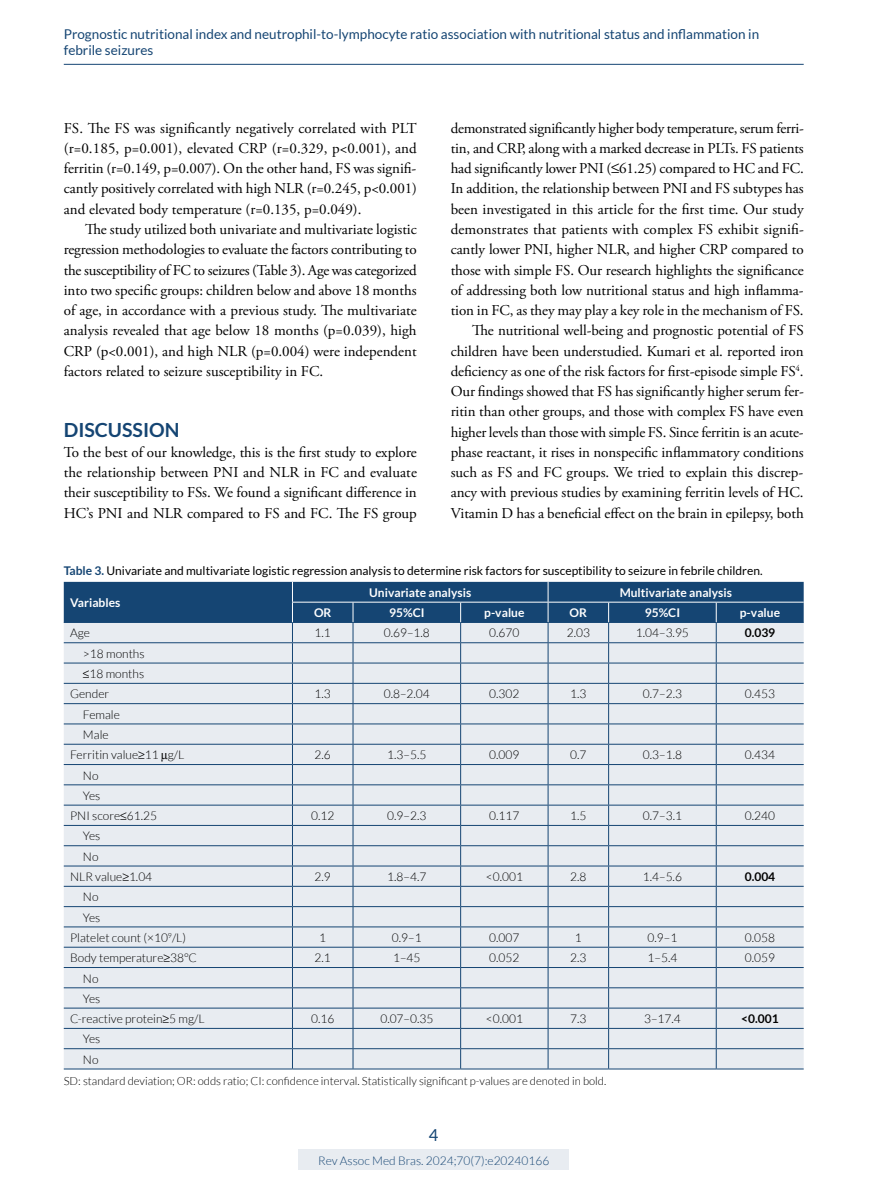
<style>
.page{position:relative;width:893px;height:1191px;background:#fff}
.page>*{position:absolute;margin:0;border:0;box-sizing:border-box;transform-origin:0 0}
.t1{font:700 19.5px "Lato";color:#154573}
.t2{font:16.5px "Lato";color:#154573}
.t3{font:15px/20.2px "Adobe Garamond Pro";letter-spacing:-.005em;color:#000;text-align:justify}
.t4{font:13.5px/16.2px "Lato";color:#154573}
.t5{font:300 12px/20.2px "Lato";color:#000}
.t6{font:12px "Lato";color:#000}
.t7{font:700 12px "Lato";color:#fff}
.t8{font:300 12px "Lato";color:#154573}
.t9{font:700 12px "Lato";color:#000}
.t10{font:300 11.25px "Lato";color:#000}
.s1{font-weight:700;color:#154573}
</style>
<div class="page">
<div style="left:299px;top:1149px;width:270px;height:21px;background:#e8ecf1"></div>
<hr style="left:64px;top:64px;width:740px;height:1px;background:#154573">
<hr style="left:64px;top:1068px;width:228px;height:1px;background:#154573">
<hr style="left:292px;top:1068px;width:61px;height:1px;background:#154573">
<hr style="left:353px;top:1068px;width:108px;height:1px;background:#154573">
<hr style="left:461px;top:1068px;width:87px;height:1px;background:#154573">
<hr style="left:548px;top:1068px;width:61px;height:1px;background:#154573">
<hr style="left:609px;top:1068px;width:107px;height:1px;background:#154573">
<hr style="left:716px;top:1068px;width:88px;height:1px;background:#154573">
<svg style="left:64px;top:582px;width:740px;height:486px;background:#ccd5e0"></svg>
<p class="t4" style="left:64px;top:26px;width:697px">Prognostic nutritional index and neutrophil-to-lymphocyte ratio association with nutritional status and inflammation in febrile seizures</p>
<p class="t3" style="left:64px;top:118px;width:355px">FS. The FS was significantly negatively correlated with PLT (r=0.185, p=0.001), elevated CRP (r=0.329, p&lt;0.001), and ferritin (r=0.149, p=0.007). On the other hand, FS was signifi&shy;cantly positively correlated with high NLR (r=0.245, p&lt;0.001) and elevated body temperature (r=0.135, p=0.049).</p>
<p class="t3" style="left:64px;top:220px;width:355px;text-indent:21px">The study utilized both univariate and multivariate logistic regression methodologies to evaluate the factors contributing to the susceptibility of FC to seizures (Table 3). Age was categorized into two specific groups: children below and above 18 months of age, in accordance with a previous study. The multivariate analysis revealed that age below 18 months (p=0.039), high CRP (p&lt;0.001), and high NLR (p=0.004) were independent factors related to seizure susceptibility in FC.</p>
<h1 class="t1" style="left:64px;top:418px;width:117px">DISCUSSION</h1>
<p class="t3" style="left:64px;top:442px;width:355px">To the best of our knowledge, this is the first study to explore the relationship between PNI and NLR in FC and evaluate their susceptibility to FSs. We found a significant difference in HC’s PNI and NLR compared to FS and FC. The FS group</p>
<p class="t3" style="left:451px;top:118px;width:355px;text-align:right">demonstrated significantly higher body temperature, serum ferri&shy;tin, and CRP, along with a marked decrease in PLTs. FS patients had significantly lower PNI (≤61.25) compared to HC and FC.<br>In addition, the relationship between PNI and FS subtypes has been investigated in this article for the first time. Our study demonstrates that patients with complex FS exhibit signifi&shy;cantly lower PNI, higher NLR, and higher CRP compared to those with simple FS. Our research highlights the significance of addressing both low nutritional status and high inflamma&shy;tion in FC, as they may play a key role in the mechanism of FS.<br>The nutritional well-being and prognostic potential of FS children have been understudied. Kumari et al. reported iron deficiency as one of the risk factors for first-episode simple FS<sup>4</sup>.<br>Our findings showed that FS has significantly higher serum fer&shy;ritin than other groups, and those with complex FS have even higher levels than those with simple FS. Since ferritin is an acute&shy;phase reactant, it rises in nonspecific inflammatory conditions such as FS and FC groups. We tried to explain this discrep&shy;ancy with previous studies by examining ferritin levels of HC.<br>Vitamin D has a beneficial effect on the brain in epilepsy, both</p>
<p class="t6" style="left:64px;top:564px;width:700px"><span class="s1">Table 3.</span> Univariate and multivariate logistic regression analysis to determine risk factors for susceptibility to seizure in febrile children.</p>
<p class="t7" style="left:70px;top:596px;width:52px">Variables</p>
<p class="t7" style="left:369px;top:585px;width:104px">Univariate analysis</p>
<p class="t7" style="left:620px;top:585px;width:114px">Multivariate analysis</p>
<p class="t7" style="left:314px;top:606px;width:19px">OR</p>
<p class="t7" style="left:389px;top:606px;width:37px">95%CI</p>
<p class="t7" style="left:484px;top:606px;width:42px">p-value</p>
<p class="t7" style="left:570px;top:606px;width:19px">OR</p>
<p class="t7" style="left:645px;top:606px;width:37px">95%CI</p>
<p class="t7" style="left:740px;top:606px;width:42px">p-value</p>
<p class="t5" style="left:70px;top:623px;width:21px">Age</p>
<p class="t5" style="left:315px;top:623px;width:18px">1.1</p>
<p class="t5" style="left:384px;top:623px;width:48px">0.69–1.8</p>
<p class="t5" style="left:489px;top:623px;width:32px">0.670</p>
<p class="t5" style="left:567px;top:623px;width:25px">2.03</p>
<p class="t5" style="left:636px;top:623px;width:54px">1.04–3.95</p>
<p class="t9" style="left:745px;top:626px;width:32px">0.039</p>
<p class="t5" style="left:83px;top:643px;width:63px">&gt;18 months</p>
<p class="t5" style="left:83px;top:663px;width:63px">≤18 months</p>
<p class="t5" style="left:70px;top:684px;width:41px">Gender</p>
<p class="t5" style="left:315px;top:684px;width:18px">1.3</p>
<p class="t5" style="left:384px;top:684px;width:48px">0.8–2.04</p>
<p class="t5" style="left:489px;top:684px;width:32px">0.302</p>
<p class="t5" style="left:570px;top:684px;width:18px">1.3</p>
<p class="t5" style="left:643px;top:684px;width:41px">0.7–2.3</p>
<p class="t5" style="left:745px;top:684px;width:32px">0.453</p>
<p class="t5" style="left:83px;top:704px;width:38px">Female</p>
<p class="t5" style="left:83px;top:724px;width:27px">Male</p>
<p class="t5" style="left:70px;top:745px;width:116px">Ferritin value≥11 g/L</p>
<p class="t5" style="left:315px;top:745px;width:18px">2.6</p>
<p class="t5" style="left:387px;top:745px;width:41px">1.3–5.5</p>
<p class="t5" style="left:489px;top:745px;width:32px">0.009</p>
<p class="t5" style="left:570px;top:745px;width:18px">0.7</p>
<p class="t5" style="left:643px;top:745px;width:41px">0.3–1.8</p>
<p class="t5" style="left:745px;top:745px;width:32px">0.434</p>
<p class="t5" style="left:83px;top:765px;width:17px">No</p>
<p class="t5" style="left:83px;top:785px;width:19px">Yes</p>
<p class="t5" style="left:70px;top:805px;width:88px">PNI score≤61.25</p>
<p class="t5" style="left:311px;top:805px;width:25px">0.12</p>
<p class="t5" style="left:387px;top:805px;width:41px">0.9–2.3</p>
<p class="t5" style="left:489px;top:805px;width:32px">0.117</p>
<p class="t5" style="left:570px;top:805px;width:18px">1.5</p>
<p class="t5" style="left:643px;top:805px;width:41px">0.7–3.1</p>
<p class="t5" style="left:745px;top:805px;width:32px">0.240</p>
<p class="t5" style="left:83px;top:826px;width:19px">Yes</p>
<p class="t5" style="left:83px;top:846px;width:17px">No</p>
<p class="t5" style="left:70px;top:866px;width:84px">NLR value≥1.04</p>
<p class="t5" style="left:315px;top:866px;width:18px">2.9</p>
<p class="t5" style="left:387px;top:866px;width:41px">1.8–4.7</p>
<p class="t5" style="left:486px;top:866px;width:39px">&lt;0.001</p>
<p class="t5" style="left:570px;top:866px;width:18px">2.8</p>
<p class="t5" style="left:643px;top:866px;width:41px">1.4–5.6</p>
<p class="t9" style="left:745px;top:869px;width:32px">0.004</p>
<p class="t5" style="left:83px;top:887px;width:17px">No</p>
<p class="t5" style="left:83px;top:907px;width:19px">Yes</p>
<p class="t5" style="left:70px;top:927px;width:117px">Platelet count (×10<sup>9</sup>/L)</p>
<p class="t5" style="left:319px;top:927px;width:8px">1</p>
<p class="t5" style="left:392px;top:927px;width:31px">0.9–1</p>
<p class="t5" style="left:489px;top:927px;width:32px">0.007</p>
<p class="t5" style="left:575px;top:927px;width:8px">1</p>
<p class="t5" style="left:648px;top:927px;width:31px">0.9–1</p>
<p class="t5" style="left:745px;top:927px;width:32px">0.058</p>
<p class="t5" style="left:70px;top:947px;width:128px">Body temperature≥38°C</p>
<p class="t5" style="left:315px;top:947px;width:18px">2.1</p>
<p class="t5" style="left:393px;top:947px;width:29px">1–45</p>
<p class="t5" style="left:489px;top:947px;width:32px">0.052</p>
<p class="t5" style="left:570px;top:947px;width:18px">2.3</p>
<p class="t5" style="left:648px;top:947px;width:31px">1–5.4</p>
<p class="t5" style="left:745px;top:947px;width:32px">0.059</p>
<p class="t5" style="left:83px;top:968px;width:17px">No</p>
<p class="t5" style="left:83px;top:988px;width:19px">Yes</p>
<p class="t5" style="left:70px;top:1008px;width:136px">C-reactive protein≥5 mg/L</p>
<p class="t5" style="left:311px;top:1008px;width:25px">0.16</p>
<p class="t5" style="left:380px;top:1008px;width:54px">0.07–0.35</p>
<p class="t5" style="left:486px;top:1008px;width:39px">&lt;0.001</p>
<p class="t5" style="left:570px;top:1008px;width:18px">7.3</p>
<p class="t5" style="left:644px;top:1008px;width:38px">3–17.4</p>
<p class="t9" style="left:741px;top:1011px;width:39px">&lt;0.001</p>
<p class="t5" style="left:83px;top:1029px;width:19px">Yes<br>No</p>
<p class="t10" style="left:64px;top:1074px;width:544px">SD: standard deviation; OR: odds ratio; CI: confidence interval. Statistically significant p-values are denoted in bold.</p>
<p class="t2" style="left:429px;top:1126px;width:11px">4</p>
<p class="t8" style="left:318px;top:1154px;width:233px">Rev Assoc Med Bras. 2024;70(7):e20240166</p>
</div>
